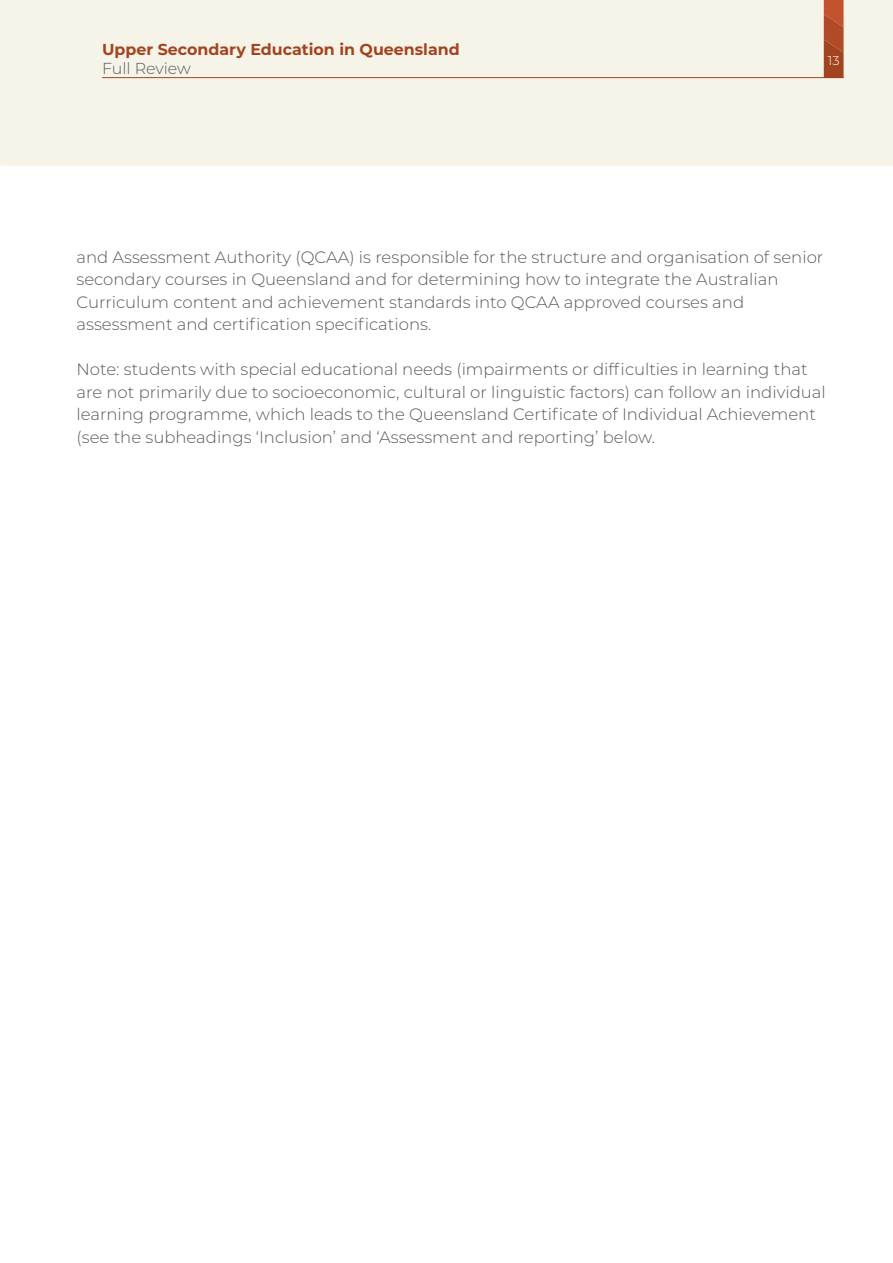
<style>
.page{position:relative;width:893px;height:1263px;background:#fff}
.page>*{position:absolute;margin:0;border:0;box-sizing:border-box;transform-origin:0 0}
.t1{font:300 16.5px/22.5px "Montserrat";color:#58595b}
.t2{font:700 15.9px "Montserrat";color:#a2441f}
.t3{font:300 15.9px "Montserrat";color:#58595b}
.t4{font:300 12.9px "Montserrat";color:#fff}
</style>
<div class="page">
<hr style="left:0;top:0;width:1px;height:164px;background:#f6f3e9">
<div style="left:1px;top:0;width:892px;height:165px;background:#f6f3e9"></div>
<svg style="left:824px;top:0;width:19px;height:77px"></svg>
<hr style="left:102px;top:77px;width:741px;height:1px;background:#a2441f">
<p class="t2" style="left:102px;top:37px;width:359px">Upper Secondary Education in Queensland</p>
<p class="t3" style="left:102px;top:57px;width:90px">Full Review</p>
<p class="t4" style="left:828px;top:52px;width:13px">13</p>
<p class="t1" style="left:77px;top:245px;width:748px">and Assessment Authority (QCAA) is responsible for the structure and organisation of senior secondary courses in Queensland and for determining how to integrate the Australian Curriculum content and achievement standards into QCAA approved courses and assessment and certification specifications.</p>
<p class="t1" style="left:77px;top:358px;width:751px">Note: students with special educational needs (impairments or difficulties in learning that are not primarily due to socioeconomic, cultural or linguistic factors) can follow an individual learning programme, which leads to the Queensland Certificate of Individual Achievement (see the subheadings ‘Inclusion’ and ‘Assessment and reporting’ below.</p>
</div>
